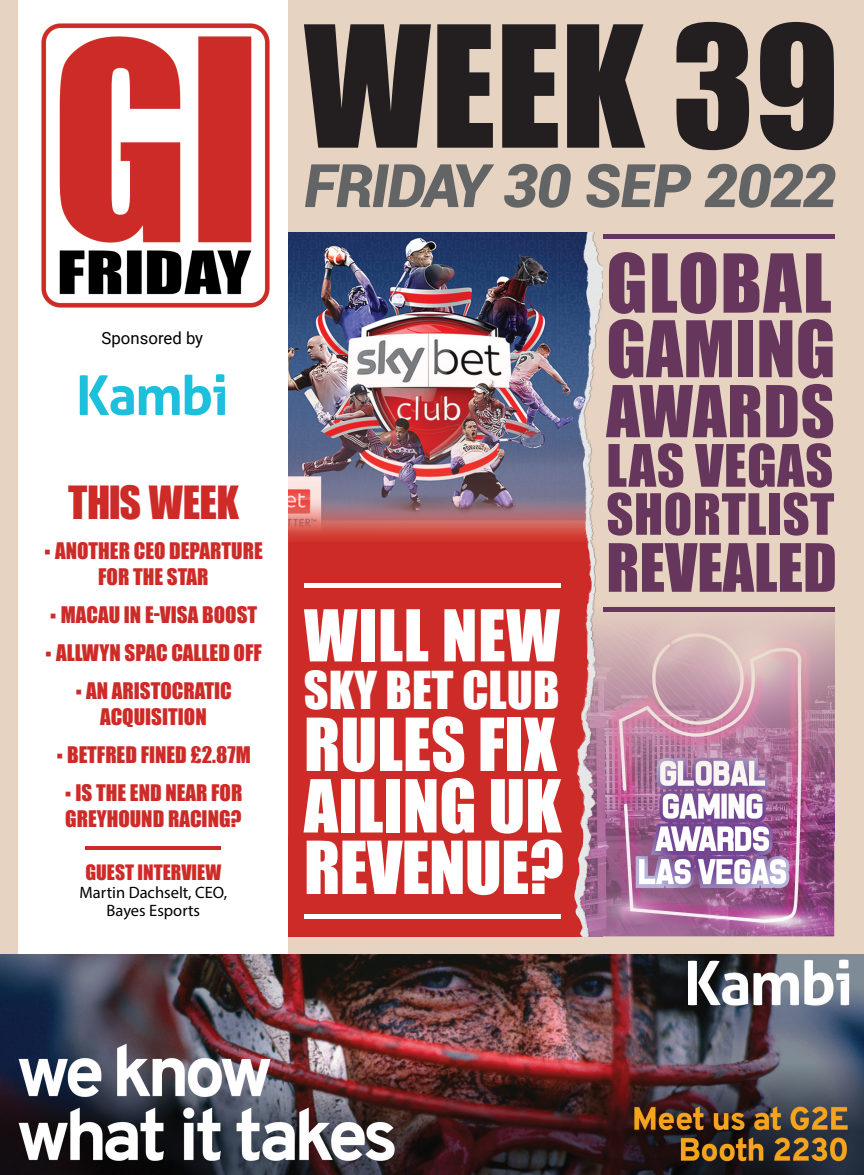
<style>
.page{position:relative;width:864px;height:1175px;background:#fff}
.page>*{position:absolute;margin:0;border:0;box-sizing:border-box;transform-origin:0 0}
.t1{font:156px "Impact";color:#231f20}
.t2{font:75px "Impact";letter-spacing:.02em;color:#67365c}
.t3{font:72px "Impact";letter-spacing:.005em;color:#67365c}
.t4{font:67.5px/61.5px "Impact";color:#fff;text-align:justify}
.t5{font:66px "Impact";letter-spacing:.01em;color:#fff}
.t6{font:66px "Impact";letter-spacing:.01em;color:#67365c}
.t7{font:61.5px "Impact";color:#67365c}
.t8{font:54px "Impact";letter-spacing:.01em;color:#67365c}
.t9{font:52.5px "Impact";letter-spacing:.01em;color:#67365c}
.t10{font:48px "Impact";color:#fff}
.t11{font:42px "Impact";letter-spacing:-.015em;color:#cd2b28}
.t12{font:21px/25.5px "Impact";color:#cd2b28;text-align:center}
.t13{font:19.5px "Impact";color:#cd2b28}
.t14{font:16.8px "Roboto";color:#000}
.t15{font:16.5px/18px "Myriad Pro";color:#000;text-align:center}
</style>
<div class="page">
<div style="left:0;top:0;width:864px;height:1174px;background:#e7d3c1"></div>
<img style="left:603px;top:611px;width:231px;height:230px">
<img style="left:603px;top:841px;width:231px;height:95px">
<img style="left:288px;top:232px;width:315px;height:604px">
<div style="left:288px;top:836px;width:284px;height:100px;background:#cd2b28"></div>
<img style="left:572px;top:604px;width:31px;height:332px">
<div style="left:304px;top:583px;width:256px;height:5px;background:#fff"></div>
<hr style="left:603px;top:234px;width:231px;height:4px;background:#67365c">
<hr style="left:304px;top:914px;width:256px;height:4px;background:#fff">
<hr style="left:603px;top:607px;width:231px;height:4px;background:#67365c">
<div style="left:18px;top:0;width:270px;height:972px;background:#fff"></div>
<hr style="left:86px;top:846px;width:135px;height:3px;background:#cd2b28">
<img style="left:41px;top:23px;width:229px;height:285px">
<img style="left:0;top:954px;width:864px;height:220px">
<svg style="left:305px;top:164px;width:531px;height:44px"></svg>
<svg style="left:80px;top:374px;width:145px;height:41px"></svg>
<p class="t14" style="left:102px;top:326px;width:103px">Sponsored by</p>
<h3 class="t11" style="left:68px;top:470px;width:172px">THIS WEEK</h3>
<p class="t12" style="left:44px;top:537px;width:220px">▪ ANOTHER CEO DEPARTURE<br>FOR THE STAR</p>
<p class="t12" style="left:50px;top:601px;width:209px">▪ MACAU IN E-VISA BOOST</p>
<p class="t12" style="left:45px;top:639px;width:218px">▪ ALLWYN SPAC CALLED OFF</p>
<p class="t12" style="left:75px;top:678px;width:158px">▪ AN ARISTOCRATIC<br>ACQUISITION</p>
<p class="t12" style="left:56px;top:741px;width:196px">▪ BETFRED FINED £2.87M</p>
<p class="t12" style="left:64px;top:780px;width:179px;text-align:left">▪ IS THE END NEAR FOR<br>GREYHOUND RACING?</p>
<p class="t13" style="left:86px;top:856px;width:137px">GUEST INTERVIEW</p>
<p class="t15" style="left:80px;top:882px;width:149px">Martin Dachselt, CEO,<br>Bayes Esports</p>
<h1 class="t1" style="left:304px;top:-35px;width:537px">WEEK 39</h1>
<h3 class="t5" style="left:304px;top:584px;width:258px">WILL NEW</h3>
<h3 class="t10" style="left:304px;top:653px;width:257px">SKY BET CLUB</h3>
<h3 class="t4" style="left:304px;top:712px;width:262px">RULES FIX AILING UK REVENUE?</h3>
<h2 class="t2" style="left:606px;top:225px;width:227px">GLOBAL</h2>
<h3 class="t3" style="left:606px;top:293px;width:231px">GAMING</h3>
<h3 class="t6" style="left:606px;top:360px;width:230px">AWARDS</h3>
<h3 class="t8" style="left:606px;top:423px;width:228px">LAS VEGAS</h3>
<h3 class="t9" style="left:606px;top:473px;width:230px">SHORTLIST</h3>
<h3 class="t7" style="left:606px;top:520px;width:232px">REVEALED</h3>
</div>
